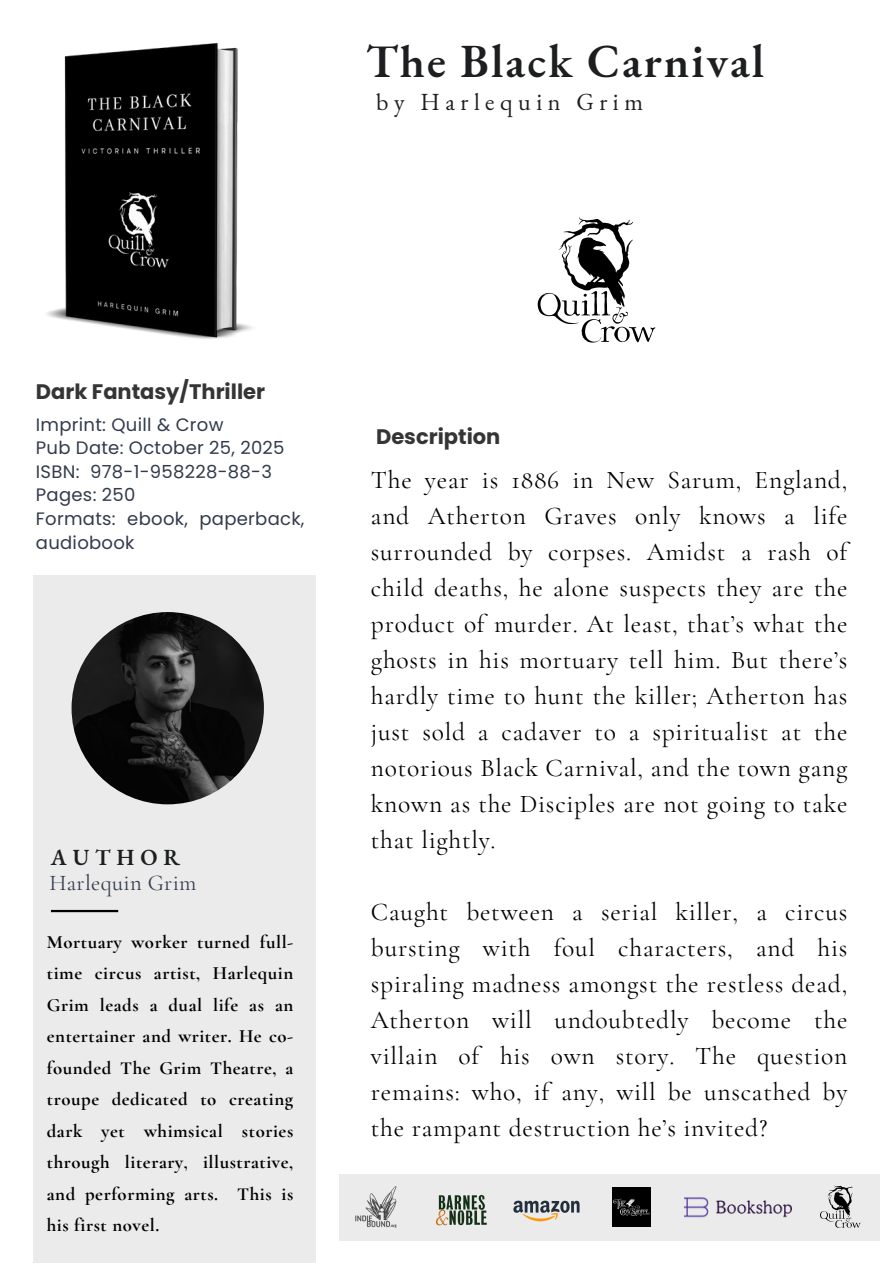
<style>
.page{position:relative;width:894px;height:1264px;background:#fff}
.page>*{position:absolute;margin:0;border:0;box-sizing:border-box;transform-origin:0 0}
.t1{font:600 46.35px "EB Garamond";letter-spacing:.045em;color:#1d1e20}
.t2{font:25.5px/36px "Cormorant Garamond";letter-spacing:.03em;color:#000;text-align:justify}
.t3{font:24px "EB Garamond";letter-spacing:.23em;color:#1d1e20}
.t4{font:22.5px "Cormorant Garamond";letter-spacing:.015em;color:#323b4c}
.t5{font:600 22.5px "EB Garamond";letter-spacing:.26em;color:#1d1e20}
.t6{font:700 21px "Poppins";color:#353535}
.t7{font:700 18.75px/31.5px "Cormorant Garamond";letter-spacing:.03em;color:#000;text-align:justify}
.t8{font:18px/23.7px "Poppins";letter-spacing:.015em;color:#323b4c}
</style>
<div class="page">
<div style="left:34px;top:575px;width:282px;height:687px;background:#ebebeb"></div>
<img style="left:72px;top:612px;width:192px;height:192px;border-radius:50%">
<hr style="left:51px;top:909px;width:67px;height:3px;background:#000">
<div style="left:339px;top:1174px;width:540px;height:66px;background:#ebebeb"></div>
<img style="left:356px;top:1186px;width:40px;height:41px">
<img style="left:435px;top:1195px;width:52px;height:31px">
<img style="left:513px;top:1200px;width:67px;height:22px">
<img style="left:612px;top:1187px;width:38px;height:39px">
<img style="left:684px;top:1197px;width:107px;height:44px">
<img style="left:820px;top:1185px;width:41px;height:43px">
<img style="left:46px;top:42px;width:206px;height:297px">
<img style="left:537px;top:217px;width:119px;height:126px">
<h2 class="t1" style="left:366px;top:30px;width:400px">The Black Carnival</h2>
<h1 class="t3" style="left:376px;top:86px;width:268px">by Harlequin Grim</h1>
<h5 class="t6" style="left:36px;top:377px;width:231px">Dark Fantasy/Thriller</h5>
<p class="t8" style="left:36px;top:412px;width:189px">Imprint: Quill &amp; Crow</p>
<p class="t8" style="left:36px;top:436px;width:250px">Pub Date: October 25, 2025</p>
<p class="t8" style="left:36px;top:459px;width:237px">ISBN: 978-1-958228-88-3</p>
<p class="t8" style="left:36px;top:483px;width:101px">Pages: 250</p>
<p class="t8" style="left:36px;top:507px;width:270px">Formats: ebook, paperback, audiobook</p>
<p class="t5" style="left:51px;top:842px;width:131px">AUTHOR</p>
<h3 class="t4" style="left:49px;top:869px;width:148px">Harlequin Grim</h3>
<p class="t7" style="left:47px;top:925px;width:248px">Mortuary worker turned full&shy;time circus artist, Harlequin Grim leads a dual life as an entertainer and writer. He co&shy;founded The Grim Theatre, a troupe dedicated to creating dark yet whimsical stories through literary, illustrative, and performing arts. This is his first novel.</p>
<h6 class="t6" style="left:376px;top:422px;width:126px">Description</h6>
<p class="t2" style="left:371px;top:462px;width:478px">The year is 1886 in New Sarum, England, and Atherton Graves only knows a life surrounded by corpses. Amidst a rash of child deaths, he alone suspects they are the product of murder. At least, that’s what the ghosts in his mortuary tell him. But there’s hardly time to hunt the killer; Atherton has just sold a cadaver to a spiritualist at the notorious Black Carnival, and the town gang known as the Disciples are not going to take that lightly.</p>
<p class="t2" style="left:371px;top:894px;width:478px">Caught between a serial killer, a circus bursting with foul characters, and his spiraling madness amongst the restless dead, Atherton will undoubtedly become the villain of his own story. The question remains: who, if any, will be unscathed by the rampant destruction he’s invited?</p>
</div>
